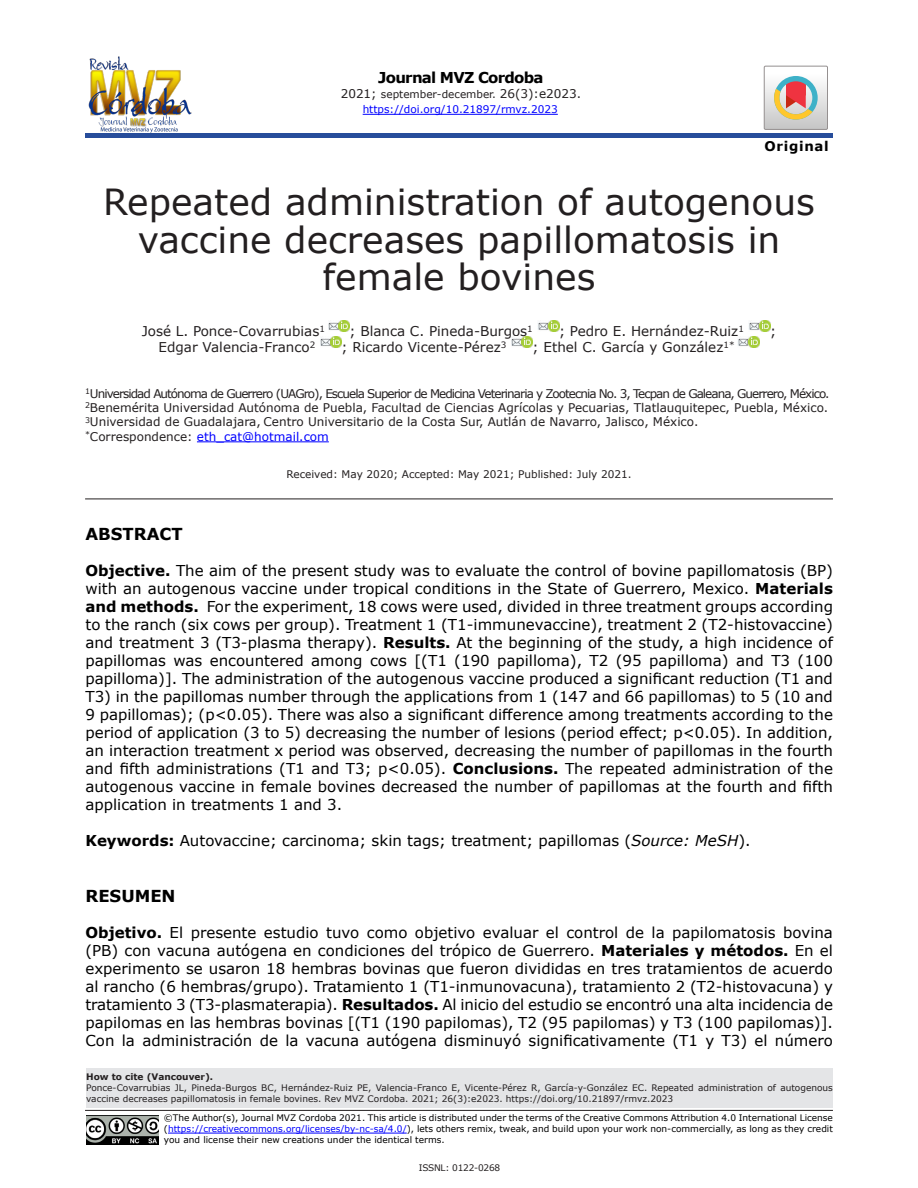
<style>
.page{position:relative;width:918px;height:1188px;background:#fff}
.page>*{position:absolute;margin:0;border:0;box-sizing:border-box;transform-origin:0 0}
.T1{font:36px/37.5px "Verdana";color:#231f20;text-align:center}
.t1{font:700 16.5px "Verdana";color:#000}
.t2{font:15px/18px "Verdana";color:#000;text-align:justify}
.t3{font:700 15px "Verdana";letter-spacing:-.05em;color:#000}
.Autores{font:13.5px "Verdana";color:#231f20}
.t4{font:700 13.35px "Verdana";letter-spacing:.05em;color:#000}
.Filiación{font:12px "Verdana";color:#231f20}
.Filiación-2{font:12px "Verdana";letter-spacing:-.08em;color:#231f20}
.Filiación-3{font:12px "Verdana";color:#00f}
.t5{font:10.5px/15.5px "Verdana";color:#00f;text-align:center}
.Recibido{font:10.5px "Verdana";color:#231f20}
.t6{font:9px/10.8px "Verdana";color:#000;text-align:justify}
.t7{font:9px/10.8px "Verdana";color:#231f20}
.t8{font:700 9px "Verdana";color:#231f20}
.t9{font:9px "Verdana";letter-spacing:-.025em;color:#231f20}
.s1{font-size:12px;color:#231f20}
.s2{color:#231f20}
.s3{font-weight:700}
.s4{font-style:italic}
.s5{color:#00f}
</style>
<div class="page">
<hr style="left:85px;top:1110px;width:748px;height:1px;background:#231f20">
<div style="left:86px;top:1068px;width:747px;height:39px;background:#e4e5e7"></div>
<hr style="left:85px;top:134px;width:748px;height:4px;background:#274d9b">
<hr style="left:363px;top:114px;width:195px;height:1px;background:#00f">
<hr style="left:168px;top:1133px;width:239px;height:1px;background:#00f">
<img style="left:86px;top:1116px;width:73px;height:29px">
<img style="left:85px;top:56px;width:110px;height:78px">
<svg style="left:764px;top:66px;width:64px;height:63px"></svg>
<hr style="left:197px;top:441px;width:132px;height:1px;background:#00f">
<svg style="left:320px;top:320px;width:30px;height:28px"></svg>
<svg style="left:511px;top:320px;width:48px;height:28px"></svg>
<svg style="left:738px;top:320px;width:32px;height:28px"></svg>
<hr style="left:85px;top:499px;width:748px;height:1px;background:#231f20">
<p class="t3" style="left:378px;top:66px;width:167px">Journal MVZ Cordoba</p>
<p class="t5" style="left:341px;top:86px;width:242px"><span class="s1">2021;</span> <span class="s2">september-december.</span> <span class="s1">26(3):e2023. </span>https://doi.org/10.21897/rmvz.2023</p>
<p class="t4" style="left:765px;top:137px;width:66px">Original</p>
<p class="T1" style="left:103px;top:183px;width:713px">Repeated administration of autogenous vaccine decreases papillomatosis in female bovines</p>
<p class="Autores" style="left:142px;top:322px;width:185px">José L. Ponce-Covarrubias<sup>1</sup></p>
<p class="Autores" style="left:350px;top:322px;width:185px">; Blanca C. Pineda-Burgos<sup>1</sup></p>
<p class="Autores" style="left:559px;top:322px;width:186px">; Pedro E. Hernández-Ruiz<sup>1</sup></p>
<p class="Autores" style="left:770px;top:322px;width:8px">;</p>
<p class="Autores" style="left:159px;top:338px;width:158px">Edgar Valencia-Franco<sup>2</sup></p>
<p class="Autores" style="left:342px;top:338px;width:166px">; Ricardo Vicente-Pérez<sup>3</sup></p>
<p class="Autores" style="left:533px;top:338px;width:203px">; Ethel C. García y González<sup>1*</sup></p>
<p class="Filiación-2" style="left:85px;top:385px;width:746px"><sup>1</sup>Universidad Autónoma de Guerrero (UAGro), Escuela Superior de Medicina Veterinaria y Zootecnia No. 3, Tecpan de Galeana, Guerrero, México.</p>
<p class="Filiación" style="left:85px;top:399px;width:745px"><sup>2</sup>Benemérita Universidad Autónoma de Puebla, Facultad de Ciencias Agrícolas y Pecuarias, Tlatlauquitepec, Puebla, México.</p>
<p class="Filiación" style="left:85px;top:414px;width:615px"><sup>3</sup>Universidad de Guadalajara, Centro Universitario de la Costa Sur, Autlán de Navarro, Jalisco, México.</p>
<p class="Filiación-3" style="left:85px;top:428px;width:245px"><sup>*</sup><span class="s2">Correspondence:</span> eth_cat@hotmail.com</p>
<p class="Recibido" style="left:286px;top:467px;width:347px">Received: May 2020; Accepted: May 2021; Published: July 2021.</p>
<p class="t1" style="left:85px;top:522px;width:99px">ABSTRACT</p>
<p class="t2" style="left:85px;top:561px;width:749px"><span class="s3">Objective.</span> The aim of the present study was to evaluate the control of bovine papillomatosis (BP) with an autogenous vaccine under tropical conditions in the State of Guerrero, Mexico. <span class="s3">Materials and methods.</span> For the experiment, 18 cows were used, divided in three treatment groups according to the ranch (six cows per group). Treatment 1 (T1-immunevaccine), treatment 2 (T2-histovaccine) and treatment 3 (T3-plasma therapy). <span class="s3">Results.</span> At the beginning of the study, a high incidence of papillomas was encountered among cows [(T1 (190 papilloma), T2 (95 papilloma) and T3 (100 papilloma)]. The administration of the autogenous vaccine produced a significant reduction (T1 and T3) in the papillomas number through the applications from 1 (147 and 66 papillomas) to 5 (10 and 9 papillomas); (p&lt;0.05). There was also a significant difference among treatments according to the period of application (3 to 5) decreasing the number of lesions (period effect; p&lt;0.05). In addition, an interaction treatment x period was observed, decreasing the number of papillomas in the fourth and fifth administrations (T1 and T3; p&lt;0.05). <span class="s3">Conclusions.</span> The repeated administration of the autogenous vaccine in female bovines decreased the number of papillomas at the fourth and fifth application in treatments 1 and 3.</p>
<p class="t2" style="left:85px;top:831px;width:667px"><span class="s3">Keywords:</span> Autovaccine; carcinoma; skin tags; treatment; papillomas (<span class="s4">Source: MeSH</span>).</p>
<p class="t1" style="left:85px;top:884px;width:92px">RESUMEN</p>
<p class="t2" style="left:85px;top:923px;width:749px"><span class="s3">Objetivo.</span> El presente estudio tuvo como objetivo evaluar el control de la papilomatosis bovina (PB) con vacuna autógena en condiciones del trópico de Guerrero. <span class="s3">Materiales y métodos.</span> En el experimento se usaron 18 hembras bovinas que fueron divididas en tres tratamientos de acuerdo al rancho (6 hembras/grupo). Tratamiento 1 (T1-inmunovacuna), tratamiento 2 (T2-histovacuna) y tratamiento 3 (T3-plasmaterapia). <span class="s3">Resultados.</span> Al inicio del estudio se encontró una alta incidencia de papilomas en las hembras bovinas [(T1 (190 papilomas), T2 (95 papilomas) y T3 (100 papilomas)].<br>Con la administración de la vacuna autógena disminuyó significativamente (T1 y T3) el número</p>
<p class="t8" style="left:86px;top:1071px;width:128px">How to cite (Vancouver).</p>
<p class="t7" style="left:86px;top:1082px;width:748px">Ponce-Covarrubias JL, Pineda-Burgos BC, Hernández-Ruiz PE, Valencia-Franco E, Vicente-Pérez R, García-y-González EC. Repeated administration of autogenous vaccine decreases papillomatosis in female bovines. Rev MVZ Cordoba. 2021; 26(3):e2023. https://doi.org/10.21897/rmvz.2023</p>
<p class="t6" style="left:164px;top:1113px;width:671px">©The Author(s), Journal MVZ Cordoba 2021. This article is distributed under the terms of the Creative Commons Attribution 4.0 International License (<span class="s5">https://creativecommons.org/licenses/by-nc-sa/4.0/</span>), lets others remix, tweak, and build upon your work non-commercially, as long as they credit you and license their new creations under the identical terms.</p>
<p class="t9" style="left:419px;top:1161px;width:83px">ISSNL: 0122-0268</p>
</div>
